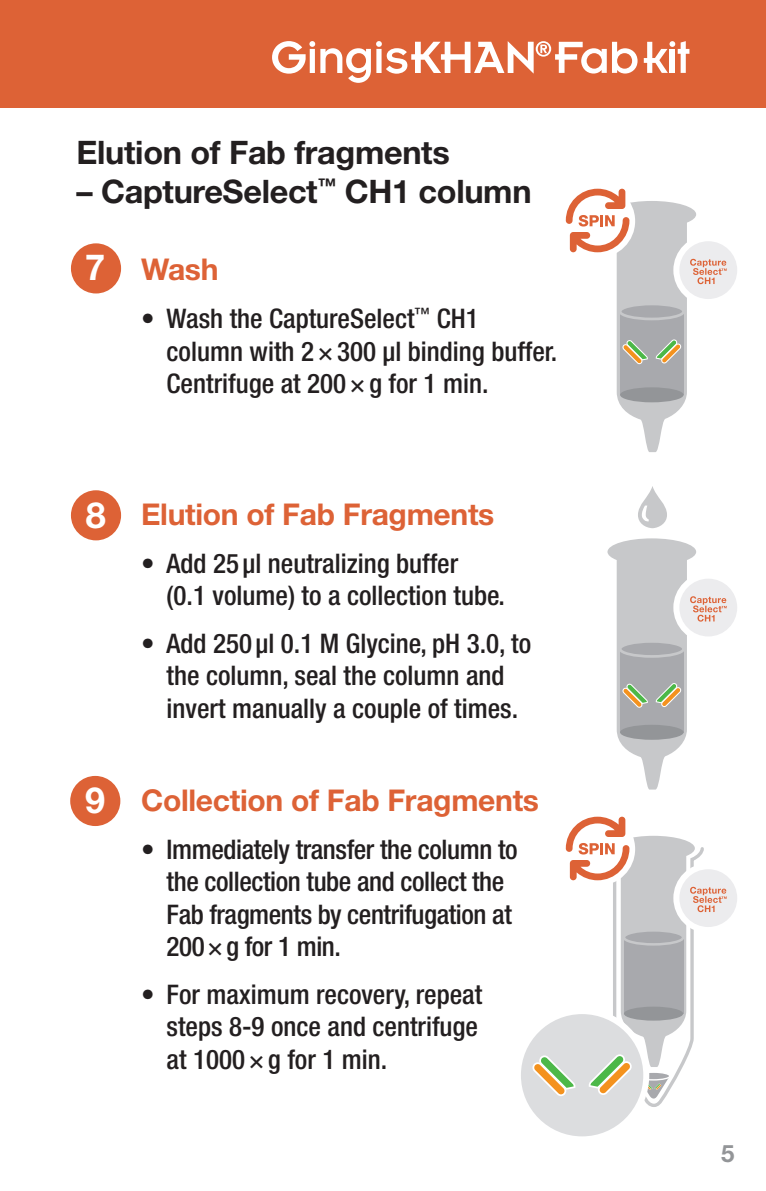
<style>
.page{position:relative;width:766px;height:1191px;background:#fff}
.page>*{position:absolute;margin:0;border:0;box-sizing:border-box;transform-origin:0 0}
.t1{font:700 36px "Helvetica Neue";color:#fff}
.t2{font:700 32.4px "Helvetica Neue";letter-spacing:-.01em;color:#231f20}
.t3{font:700 30px "Helvetica Neue";letter-spacing:-.01em;color:#dd6236}
.t4{font:500 condensed 27px/32.4px "Helvetica Neue";color:#231f20}
.t5{font:700 24px "Helvetica Neue";color:#939598}
</style>
<div class="page">
<div style="left:0;top:0;width:765px;height:108px;background:#dd6236"></div>
<svg style="left:638px;top:486px;width:28px;height:42px"></svg>
<div style="left:71px;top:243px;width:50px;height:50px;background:#dd6236;border-radius:50%"></div>
<div style="left:71px;top:490px;width:50px;height:50px;background:#dd6236;border-radius:50%"></div>
<div style="left:70px;top:776px;width:50px;height:50px;background:#dd6236;border-radius:50%"></div>
<svg style="left:676px;top:238px;width:64px;height:64px"></svg>
<div style="left:673px;top:235px;width:70px;height:70px;border:6px solid #fff;border-radius:50%"></div>
<svg style="left:676px;top:575px;width:64px;height:64px"></svg>
<div style="left:673px;top:572px;width:70px;height:70px;border:6px solid #fff;border-radius:50%"></div>
<svg style="left:676px;top:866px;width:64px;height:64px"></svg>
<div style="left:673px;top:863px;width:70px;height:70px;border:6px solid #fff;border-radius:50%"></div>
<svg style="left:565px;top:189px;width:161px;height:263px"></svg>
<svg style="left:607px;top:538px;width:119px;height:251px"></svg>
<svg style="left:517px;top:1011px;width:129px;height:128px;fill:#dcdddf"></svg>
<svg style="left:532px;top:816px;width:194px;height:296px"></svg>
<div style="left:514px;top:1008px;width:135px;height:134px;border:6px solid #fff;border-radius:50%"></div>
<svg style="left:643px;top:41px;width:46px;height:32px"></svg>
<svg style="left:272px;top:41px;width:365px;height:42px"></svg>
<p class="t2" style="left:77px;top:132px;width:374px">Elution of Fab fragments</p>
<p class="t2" style="left:77px;top:171px;width:456px">– CaptureSelect<sup>™</sup> CH1 column</p>
<p class="t1" style="left:85px;top:245px;width:22px">7</p>
<p class="t3" style="left:141px;top:251px;width:79px">Wash</p>
<p class="t4" style="left:166px;top:302px;width:392px;text-indent:-26px">• Wash the CaptureSelect<sup>™</sup> CH1 column with 2×300 μl binding buffer.<br>Centrifuge at 200×g for 1 min.</p>
<p class="t1" style="left:86px;top:492px;width:22px">8</p>
<p class="t1" style="left:85px;top:778px;width:22px">9</p>
<p class="t3" style="left:141px;top:495px;width:355px">Elution of Fab Fragments</p>
<p class="t4" style="left:166px;top:546px;width:340px;text-indent:-26px">• Add 25 μl neutralizing buffer<br>(0.1 volume) to a collection tube.</p>
<p class="t4" style="left:141px;top:626px;width:391px;text-align:center">• Add 250 μl 0.1 M Glycine, pH 3.0, to the column, seal the column and invert manually a couple of times.</p>
<p class="t3" style="left:141px;top:782px;width:399px">Collection of Fab Fragments</p>
<p class="t4" style="left:166px;top:833px;width:352px;text-indent:-26px">• Immediately transfer the column to the collection tube and collect the<br>Fab fragments by centrifugation at<br>200×g for 1 min.</p>
<p class="t4" style="left:166px;top:977px;width:317px;text-indent:-26px">• For maximum recovery, repeat steps 8-9 once and centrifuge at 1000×g for 1 min.</p>
<p class="t5" style="left:720px;top:1138px;width:15px">5</p>
</div>
